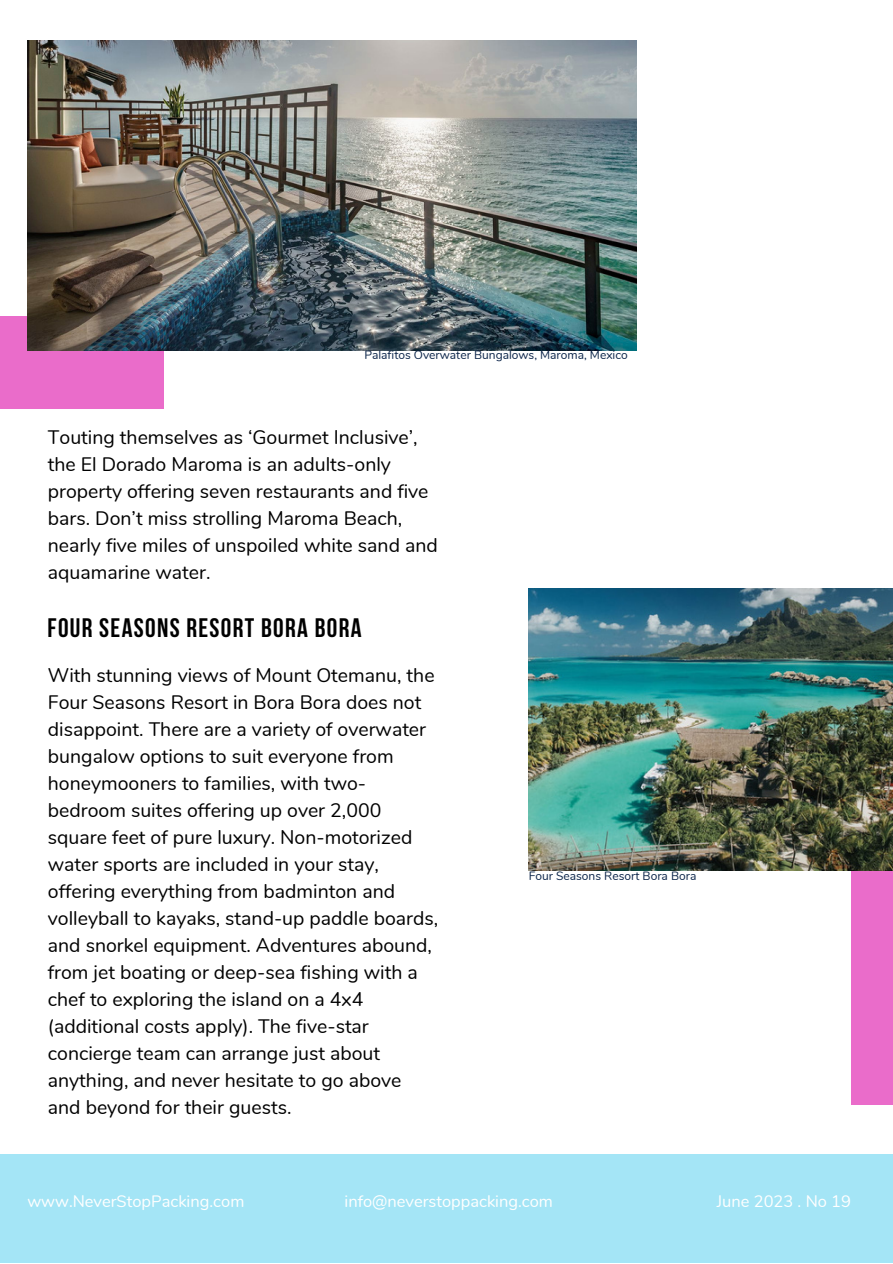
<style>
.page{position:relative;width:893px;height:1264px;background:#fff}
.page>*{position:absolute;margin:0;border:0;box-sizing:border-box;transform-origin:0 0}
.t1{font:700 26.55px "Bebas Neue";letter-spacing:.05em;color:#000}
.t2{font:500 23.1px "Montserrat";color:#fff}
.t3{font:19.5px/27px "Nunito";color:#000}
.t4{font:16.5px "Nunito";color:#fff}
.t5{font:12px "Nunito";color:#0b2449}
</style>
<div class="page">
<div style="left:0;top:317px;width:164px;height:92px;background:#ea6cca"></div>
<img style="left:27px;top:40px;width:610px;height:311px">
<div style="left:851px;top:870px;width:41px;height:234px;background:#ea6cca"></div>
<div style="left:0;top:1154px;width:892px;height:108px;background:#a4e5f6"></div>
<img style="left:528px;top:589px;width:364px;height:281px">
<p class="t5" style="left:364px;top:347px;width:265px">Palafitos Overwater Bungalows, Maroma, Mexico</p>
<p class="t3" style="left:48px;top:424px;width:391px">Touting themselves as ‘Gourmet Inclusive’, the El Dorado Maroma is an adults-only property offering seven restaurants and five bars. Don’t miss strolling Maroma Beach, nearly five miles of unspoiled white sand and aquamarine water.</p>
<p class="t1" style="left:48px;top:617px;width:315px">FOUR SEASONS RESORT BORA BORA</p>
<p class="t3" style="left:48px;top:662px;width:392px">With stunning views of Mount Otemanu, the Four Seasons Resort in Bora Bora does not disappoint. There are a variety of overwater bungalow options to suit everyone from honeymooners to families, with two&shy;bedroom suites offering up over 2,000 square feet of pure luxury. Non-motorized water sports are included in your stay, offering everything from badminton and volleyball to kayaks, stand-up paddle boards, and snorkel equipment. Adventures abound, from jet boating or deep-sea fishing with a chef to exploring the island on a 4x4 (additional costs apply). The five-star concierge team can arrange just about anything, and never hesitate to go above and beyond for their guests.</p>
<p class="t5" style="left:528px;top:868px;width:169px">Four Seasons Resort Bora Bora</p>
<p class="t4" style="left:27px;top:1190px;width:218px">www.NeverStopPacking.com</p>
<p class="t4" style="left:344px;top:1190px;width:210px">info@neverstoppacking.com</p>
<p class="t4" style="left:716px;top:1190px;width:136px">June 2023 . No 19</p>
<p class="t2" style="left:127px;top:1192px;width:294px">www.reallygreatsite.com</p>
</div>
